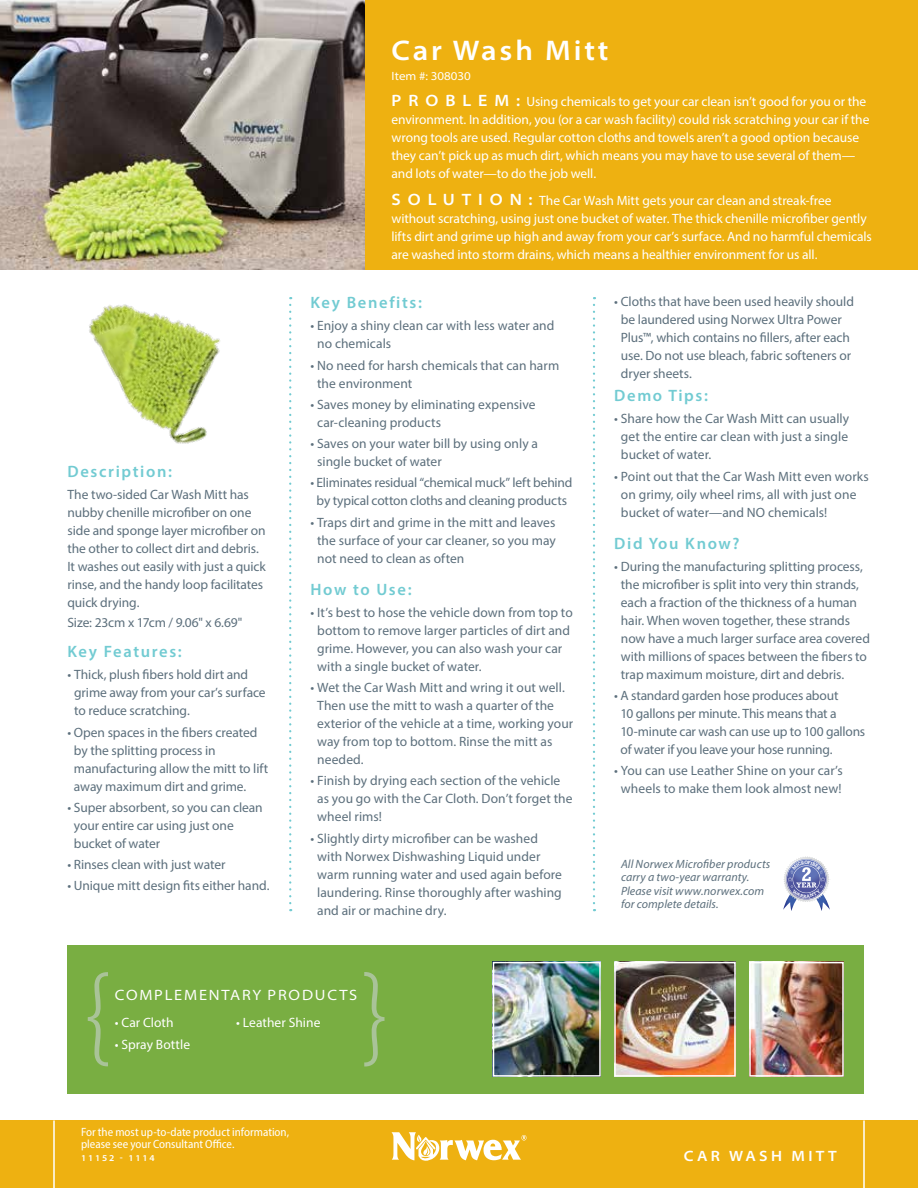
<style>
.page{position:relative;width:918px;height:1188px;background:#fff}
.page>*{position:absolute;margin:0;border:0;box-sizing:border-box;transform-origin:0 0}
.t1{font:600 semi-expanded 28.5px "Myriad Pro";letter-spacing:.1em;color:#fff}
.t2{font:600 16.5px "Myriad Pro";letter-spacing:.1em;color:#72cbd2}
.t3{font:semi-expanded 15px "Myriad Pro";letter-spacing:.12em;color:#fff}
.t4{font:600 semi-expanded 15px "Myriad Pro";letter-spacing:.22em;color:#fff}
.t5{font:13.5px/18px "Myriad Pro";letter-spacing:-.005em;color:#5c6f7c}
.t6{font:13.5px/18px "Myriad Pro";letter-spacing:-.005em;color:#fff}
.t7{font:italic 12px/13.5px "Myriad Pro";letter-spacing:.005em;color:#5c6f7c}
.t8{font:semi-condensed 12px/12px "Myriad Pro";color:#fff}
.t9{font:semi-expanded 12px "Myriad Pro";color:#fff}
.t10{font:600 semi-expanded 9px "Myriad Pro";letter-spacing:.2em;color:#fff}
.s1{font-weight:600;font-stretch:semi-expanded;font-size:16.5px}
</style>
<div class="page">
<div style="left:0;top:1120px;width:918px;height:68px;background:#eeb111"></div>
<div style="left:364px;top:0;width:554px;height:270px;background:#eeb111"></div>
<div style="left:68px;top:945px;width:796px;height:149px;background:#79ae42"></div>
<hr style="left:53px;top:1120px;width:2px;height:68px;background:#fff">
<svg style="left:593px;top:305px;width:2px;height:606px"></svg>
<svg style="left:88px;top:972px;width:20px;height:94px"></svg>
<svg style="left:364px;top:972px;width:21px;height:94px"></svg>
<hr style="left:863px;top:1120px;width:2px;height:68px;background:#fff">
<img style="left:0;top:0;width:364px;height:270px">
<img style="left:89px;top:304px;width:131px;height:140px">
<img style="left:496px;top:965px;width:102px;height:109px">
<div style="left:493px;top:962px;width:108px;height:115px;border:2px solid #fff"></div>
<img style="left:617px;top:965px;width:116px;height:109px">
<div style="left:614px;top:962px;width:122px;height:115px;border:2px solid #fff"></div>
<img style="left:752px;top:965px;width:89px;height:109px">
<div style="left:749px;top:962px;width:95px;height:115px;border:2px solid #fff"></div>
<svg style="left:392px;top:1132px;width:134px;height:29px"></svg>
<svg style="left:289px;top:305px;width:2px;height:606px"></svg>
<svg style="left:783px;top:856px;width:47px;height:55px"></svg>
<p class="t2" style="left:68px;top:461px;width:106px">Description:</p>
<p class="t5" style="left:68px;top:485px;width:200px">The two-sided Car Wash Mitt has nubby chenille microfiber on one side and sponge layer microfiber on the other to collect dirt and debris.<br>It washes out easily with just a quick rinse, and the handy loop facilitates quick drying.</p>
<p class="t5" style="left:68px;top:614px;width:176px">Size: 23cm x 17cm / 9.06" x 6.69"</p>
<p class="t2" style="left:68px;top:641px;width:116px">Key Features:</p>
<p class="t5" style="left:74px;top:666px;width:193px;text-indent:-7px">• Thick, plush fibers hold dirt and grime away from your car’s surface to reduce scratching.</p>
<p class="t5" style="left:74px;top:723px;width:196px;text-indent:-6px">• Open spaces in the fibers created by the splitting process in manufacturing allow the mitt to lift away maximum dirt and grime.</p>
<p class="t5" style="left:74px;top:798px;width:190px;text-indent:-6px">• Super absorbent, so you can clean your entire car using just one bucket of water</p>
<p class="t5" style="left:68px;top:855px;width:160px">• Rinses clean with just water</p>
<p class="t5" style="left:68px;top:877px;width:204px">• Unique mitt design fits either hand.</p>
<h1 class="t1" style="left:392px;top:32px;width:219px">Car Wash Mitt</h1>
<p class="t9" style="left:392px;top:68px;width:81px">Item #: 308030</p>
<p class="t6" style="left:391px;top:93px;width:479px"><span class="s1">P R O B L E M :</span> Using chemicals to get your car clean isn’t good for you or the environment. In addition, you (or a car wash facility) could risk scratching your car if the wrong tools are used. Regular cotton cloths and towels aren’t a good option because they can’t pick up as much dirt, which means you may have to use several of them— and lots of water—to do the job well.</p>
<p class="t6" style="left:392px;top:192px;width:482px"><span class="s1">S O L U T I O N :</span> The Car Wash Mitt gets your car clean and streak-free without scratching, using just one bucket of water. The thick chenille microfiber gently lifts dirt and grime up high and away from your car’s surface. And no harmful chemicals are washed into storm drains, which means a healthier environment for us all.</p>
<p class="t2" style="left:310px;top:292px;width:113px">Key Benefits:</p>
<p class="t5" style="left:317px;top:317px;width:239px;text-indent:-7px">• Enjoy a shiny clean car with less water and no chemicals</p>
<p class="t5" style="left:317px;top:356px;width:244px;text-indent:-7px">• No need for harsh chemicals that can harm the environment</p>
<p class="t5" style="left:317px;top:395px;width:220px;text-indent:-7px">• Saves money by eliminating expensive car-cleaning products</p>
<p class="t5" style="left:317px;top:434px;width:222px;text-indent:-7px">• Saves on your water bill by using only a single bucket of water</p>
<p class="t5" style="left:310px;top:474px;width:263px;text-align:center">• Eliminates residual “chemical muck” left behind by typical cotton cloths and cleaning products</p>
<p class="t5" style="left:317px;top:513px;width:240px;text-align:justify;text-indent:-7px">• Traps dirt and grime in the mitt and leaves the surface of your car cleaner, so you may not need to clean as often</p>
<p class="t2" style="left:310px;top:579px;width:103px">How to Use:</p>
<p class="t5" style="left:317px;top:603px;width:257px;text-indent:-7px">• It’s best to hose the vehicle down from top to bottom to remove larger particles of dirt and grime. However, you can also wash your car with a single bucket of water.</p>
<p class="t5" style="left:317px;top:678px;width:258px;text-indent:-7px">• Wet the Car Wash Mitt and wring it out well.<br>Then use the mitt to wash a quarter of the exterior of the vehicle at a time, working your way from top to bottom. Rinse the mitt as needed.</p>
<p class="t5" style="left:317px;top:772px;width:257px;text-indent:-7px">• Finish by drying each section of the vehicle as you go with the Car Cloth. Don’t forget the wheel rims!</p>
<p class="t5" style="left:317px;top:829px;width:246px;text-indent:-7px">• Slightly dirty microfiber can be washed with Norwex Dishwashing Liquid under warm running water and used again before laundering. Rinse thoroughly after washing and air or machine dry.</p>
<p class="t5" style="left:621px;top:292px;width:235px;text-indent:-7px">• Cloths that have been used heavily should be laundered using Norwex Ultra Power Plus™, which contains no fillers, after each use. Do not use bleach, fabric softeners or dryer sheets.</p>
<p class="t2" style="left:614px;top:385px;width:95px">Demo Tips:</p>
<p class="t5" style="left:621px;top:410px;width:230px;text-align:justify;text-indent:-7px">• Share how the Car Wash Mitt can usually get the entire car clean with just a single bucket of water.</p>
<p class="t5" style="left:621px;top:467px;width:250px;text-indent:-7px">• Point out that the Car Wash Mitt even works on grimy, oily wheel rims, all with just one bucket of water—and NO chemicals!</p>
<p class="t2" style="left:614px;top:533px;width:127px">Did You Know?</p>
<p class="t5" style="left:621px;top:557px;width:251px;text-indent:-7px">• During the manufacturing splitting process, the microfiber is split into very thin strands, each a fraction of the thickness of a human hair. When woven together, these strands now have a much larger surface area covered with millions of spaces between the fibers to trap maximum moisture, dirt and debris.</p>
<p class="t5" style="left:621px;top:687px;width:246px;text-indent:-6px">• A standard garden hose produces about<br>10 gallons per minute. This means that a 10-minute car wash can use up to 100 gallons of water if you leave your hose running.</p>
<p class="t5" style="left:614px;top:762px;width:230px;text-align:center">• You can use Leather Shine on your car’s wheels to make them look almost new!</p>
<p class="t7" style="left:621px;top:857px;width:151px">All Norwex Microfiber products carry a two-year warranty.<br>Please visit www.norwex.com for complete details.</p>
<p class="t3" style="left:115px;top:985px;width:244px">COMPLEMENTARY PRODUCTS</p>
<p class="t6" style="left:115px;top:1013px;width:60px">• Car Cloth</p>
<p class="t6" style="left:236px;top:1013px;width:86px">• Leather Shine</p>
<p class="t6" style="left:115px;top:1035px;width:77px">• Spray Bottle</p>
<p class="t8" style="left:81px;top:1125px;width:210px">For the most up-to-date product information, please see your Consultant Office.</p>
<p class="t10" style="left:81px;top:1152px;width:75px">11152 - 1114</p>
<p class="t4" style="left:684px;top:1146px;width:154px">CAR WASH MITT</p>
</div>
